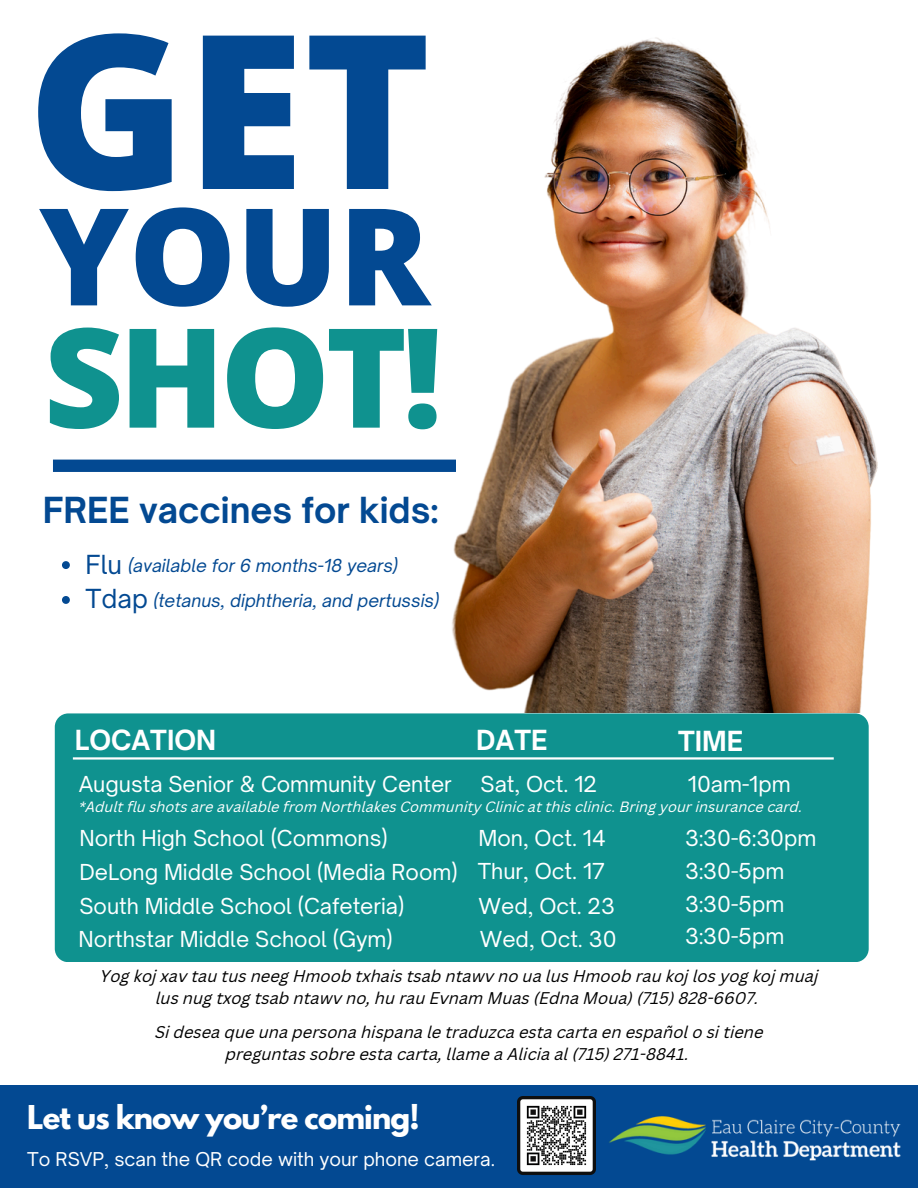
<style>
.page{position:relative;width:918px;height:1188px;background:#fff}
.page>*{position:absolute;margin:0;border:0;box-sizing:border-box;transform-origin:0 0}
.t1{font:800 214.95px "Open Sans";color:#034992}
.t2{font:800 138.3px "Open Sans";color:#0f928f}
.t3{font:800 135.15px "Open Sans";color:#034992}
.t4{font:700 34.35px "Open Sauce One";color:#034992}
.t5{font:700 29.1px "League Spartan";letter-spacing:-.03em;color:#fff}
.t6{font:700 26.55px "Open Sauce One";color:#fff}
.t7{font:25.2px "Open Sauce One";color:#034992}
.t8{font:21px "Open Sauce One";color:#fff}
.t9{font:18.3px "Open Sauce One";color:#fff}
.t10{font:italic 17.1px "Open Sauce One";color:#034992}
.t11{font:italic 16.5px/22.5px "Canva Sans";color:#000;text-align:center}
.t12{font:italic 14.55px "Canva Sans";color:#fff}
</style>
<div class="page">
<img style="left:83px;top:37px;width:795px;height:675px">
<div style="left:53px;top:460px;width:403px;height:12px;background:#034992"></div>
<div style="left:0;top:1086px;width:918px;height:102px;background:#034992"></div>
<div style="left:55px;top:713px;width:814px;height:249px;background:#0f928f;border-radius:14px"></div>
<hr style="left:73px;top:757px;width:761px;height:3px;background:#fff">
<img style="left:714px;top:1119px;width:187px;height:42px">
<img style="left:609px;top:1116px;width:105px;height:41px">
<img style="left:517px;top:1096px;width:79px;height:79px">
<svg style="left:62px;top:561px;width:8px;height:8px"></svg>
<svg style="left:62px;top:596px;width:8px;height:8px"></svg>
<p class="t1" style="left:27px;top:-41px;width:405px">GET</p>
<p class="t3" style="left:39px;top:161px;width:392px">YOUR</p>
<h1 class="t2" style="left:44px;top:280px;width:400px">SHOT!</h1>
<p class="t4" style="left:43px;top:489px;width:397px">FREE vaccines for kids:</p>
<p class="t7" style="left:86px;top:548px;width:38px">Flu</p>
<p class="t7" style="left:86px;top:583px;width:64px">Tdap</p>
<h5 class="t10" style="left:153px;top:590px;width:287px">(tetanus, diphtheria, and pertussis)</h5>
<p class="t10" style="left:128px;top:555px;width:271px">(available for 6 months-18 years)</p>
<p class="t6" style="left:75px;top:723px;width:143px">LOCATION</p>
<p class="t6" style="left:476px;top:723px;width:73px">DATE</p>
<p class="t6" style="left:678px;top:724px;width:67px">TIME</p>
<p class="t8" style="left:79px;top:771px;width:375px">Augusta Senior &amp; Community Center</p>
<p class="t8" style="left:481px;top:771px;width:118px">Sat, Oct. 12</p>
<p class="t8" style="left:688px;top:771px;width:104px">10am-1pm</p>
<p class="t12" style="left:79px;top:801px;width:725px">*Adult flu shots are available from Northlakes Community Clinic at this clinic. Bring your insurance card.</p>
<h4 class="t8" style="left:79px;top:825px;width:310px">North High School (Commons)</h4>
<h4 class="t8" style="left:479px;top:825px;width:129px">Mon, Oct. 14</h4>
<p class="t8" style="left:685px;top:825px;width:133px">3:30-6:30pm</p>
<p class="t8" style="left:79px;top:859px;width:380px">DeLong Middle School (Media Room)</p>
<p class="t8" style="left:478px;top:858px;width:129px">Thur, Oct. 17</p>
<p class="t8" style="left:479px;top:893px;width:138px">Wed, Oct. 23</p>
<p class="t8" style="left:685px;top:891px;width:101px">3:30-5pm</p>
<p class="t8" style="left:480px;top:926px;width:138px">Wed, Oct. 30</p>
<h4 class="t8" style="left:685px;top:858px;width:101px">3:30-5pm</h4>
<p class="t8" style="left:79px;top:893px;width:326px">South Middle School (Cafeteria)</p>
<p class="t8" style="left:79px;top:926px;width:316px">Northstar Middle School (Gym)</p>
<p class="t8" style="left:685px;top:923px;width:101px">3:30-5pm</p>
<p class="t11" style="left:100px;top:966px;width:720px">Yog koj xav tau tus neeg Hmoob txhais tsab ntawv no ua lus Hmoob rau koj los yog koj muaj lus nug txog tsab ntawv no, hu rau Evnam Muas (Edna Moua) (715) 828-6607.</p>
<p class="t11" style="left:155px;top:1022px;width:610px">Si desea que una persona hispana le traduzca esta carta en español o si tiene preguntas sobre esta carta, llame a Alicia al (715) 271-8841.</p>
<p class="t5" style="left:27px;top:1103px;width:394px">Let us know you’re coming!</p>
<p class="t9" style="left:27px;top:1147px;width:469px">To RSVP, scan the QR code with your phone camera.</p>
</div>
